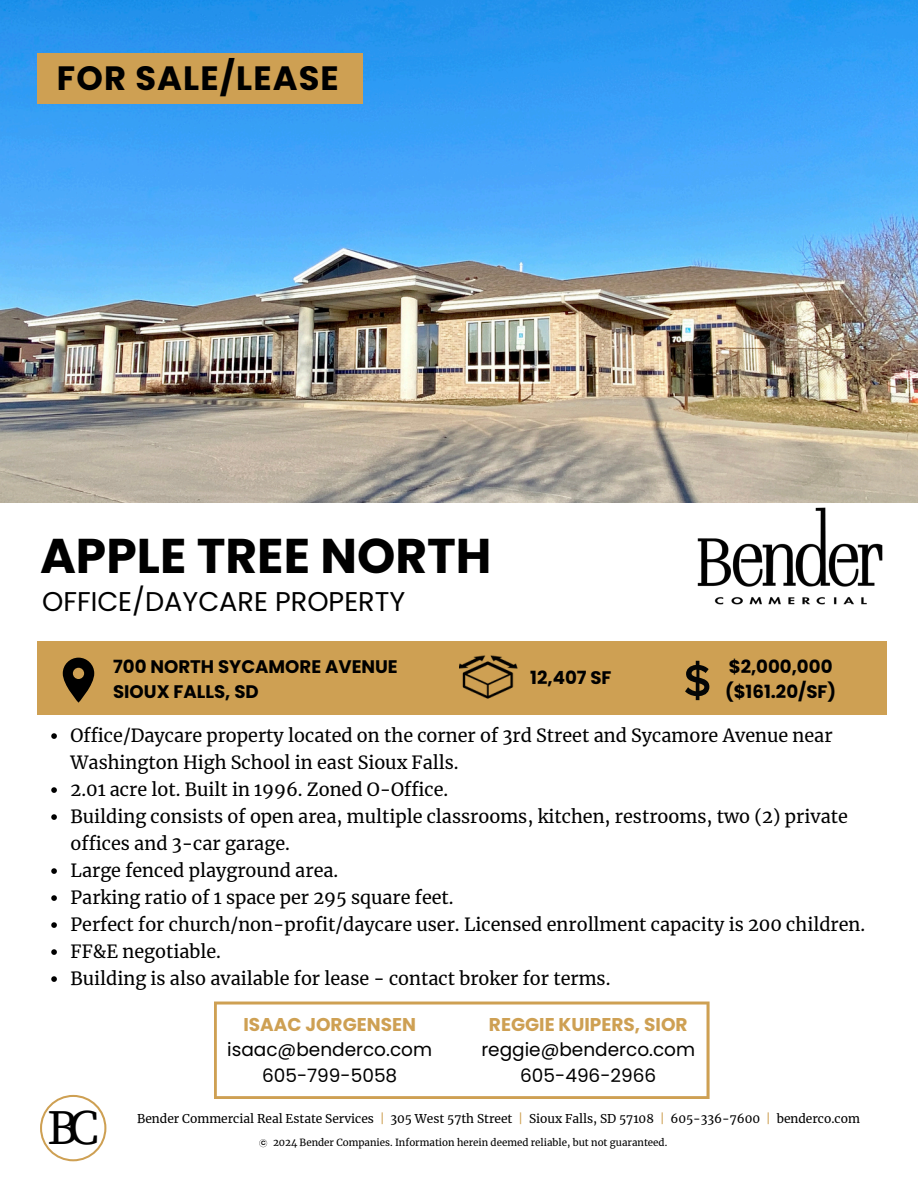
<style>
.page{position:relative;width:918px;height:1188px;background:#fff}
.page>*{position:absolute;margin:0;border:0;box-sizing:border-box;transform-origin:0 0}
.t1{font:48.9px "Source Serif Pro";color:#000}
.t2{font:700 48.75px "Poppins";color:#000}
.t3{font:700 33.75px "Poppins";letter-spacing:.035em;color:#000}
.t4{font:27.15px "Poppins";color:#000}
.t5{font:18.45px/25.8px "Poppins";color:#000;text-align:center}
.t6{font:700 18.15px/24.8px "Poppins";color:#000}
.t7{font:18px/27px "Merriweather";color:#000}
.t8{font:12px "Merriweather";color:#000}
.t9{font:9.75px "Merriweather";color:#000}
.t10{font:700 6.6px "Cottorway Typeface";color:#000}
.s1{font-weight:700;color:#cea053}
.s2{color:#cea053}
</style>
<div class="page">
<img style="left:0;top:0;width:918px;height:503px">
<div style="left:37px;top:53px;width:326px;height:51px;background:#cea053"></div>
<svg style="left:214px;top:1002px;width:495px;height:97px"></svg>
<svg style="left:51px;top:733px;width:6px;height:6px"></svg>
<svg style="left:51px;top:787px;width:6px;height:6px"></svg>
<svg style="left:51px;top:814px;width:6px;height:6px"></svg>
<svg style="left:51px;top:868px;width:6px;height:6px"></svg>
<svg style="left:51px;top:895px;width:6px;height:6px"></svg>
<svg style="left:51px;top:922px;width:6px;height:6px"></svg>
<svg style="left:51px;top:949px;width:6px;height:6px"></svg>
<svg style="left:51px;top:976px;width:6px;height:6px"></svg>
<div style="left:37px;top:642px;width:850px;height:73px;background:#cea053"></div>
<svg style="left:63px;top:658px;width:31px;height:45px"></svg>
<svg style="left:685px;top:661px;width:24px;height:39px"></svg>
<img style="left:460px;top:655px;width:58px;height:44px">
<img style="left:688px;top:493px;width:203px;height:112px">
<svg style="left:40px;top:1095px;width:66px;height:66px"></svg>
<svg style="left:259px;top:1139px;width:8px;height:8px"></svg>
<p class="t3" style="left:57px;top:55px;width:283px">FOR SALE/LEASE</p>
<h5 class="t2" style="left:40px;top:522px;width:453px">APPLE TREE NORTH</h5>
<p class="t4" style="left:42px;top:583px;width:365px">OFFICE/DAYCARE PROPERTY</p>
<p class="t6" style="left:113px;top:655px;width:286px">700 NORTH SYCAMORE AVENUE<br>SIOUX FALLS, SD</p>
<p class="t6" style="left:530px;top:665px;width:83px">12,407 SF</p>
<p class="t6" style="left:725px;top:654px;width:113px">$2,000,000 ($161.20/SF)</p>
<h3 class="t7" style="left:71px;top:722px;width:764px">Office/Daycare property located on the corner of 3rd Street and Sycamore Avenue near<br>Washington High School in east Sioux Falls.</h3>
<p class="t7" style="left:71px;top:776px;width:379px">2.01 acre lot. Built in 1996. Zoned O-Office.</p>
<h1 class="t7" style="left:71px;top:803px;width:779px">Building consists of open area, multiple classrooms, kitchen, restrooms, two (2) private offices and 3-car garage.</h1>
<h4 class="t7" style="left:71px;top:857px;width:269px">Large fenced playground area.</h4>
<p class="t7" style="left:71px;top:884px;width:385px">Parking ratio of 1 space per 295 square feet.</p>
<h5 class="t7" style="left:71px;top:911px;width:796px">Perfect for church/non-profit/daycare user. Licensed enrollment capacity is 200 children.</h5>
<p class="t7" style="left:71px;top:938px;width:152px">FF&amp;E negotiable.</p>
<h5 class="t7" style="left:71px;top:965px;width:541px">Building is also available for lease - contact broker for terms.</h5>
<p class="t1" style="left:47px;top:1099px;width:53px">BC</p>
<p class="t5" style="left:227px;top:1011px;width:206px"><span class="s1">ISAAC JORGENSEN </span>isaac@benderco.com<br>605-799-5058</p>
<p class="t5" style="left:481px;top:1011px;width:215px"><span class="s1">REGGIE KUIPERS, SIOR </span>reggie@benderco.com<br>605-496-2966</p>
<p class="t8" style="left:137px;top:1111px;width:529px">Bender Commercial Real Estate Services <span class="s2">|</span> 305 West 57th Street <span class="s2">|</span> Sioux Falls, SD 57108 <span class="s2">|</span></p>
<h6 class="t8" style="left:670px;top:1111px;width:191px">605-336-7600 <span class="s2">|</span> benderco.com</h6>
<h2 class="t10" style="left:261px;top:1139px;width:6px">C</h2>
<h6 class="t9" style="left:273px;top:1136px;width:396px">2024 Bender Companies. Information herein deemed reliable, but not guaranteed.</h6>
</div>
